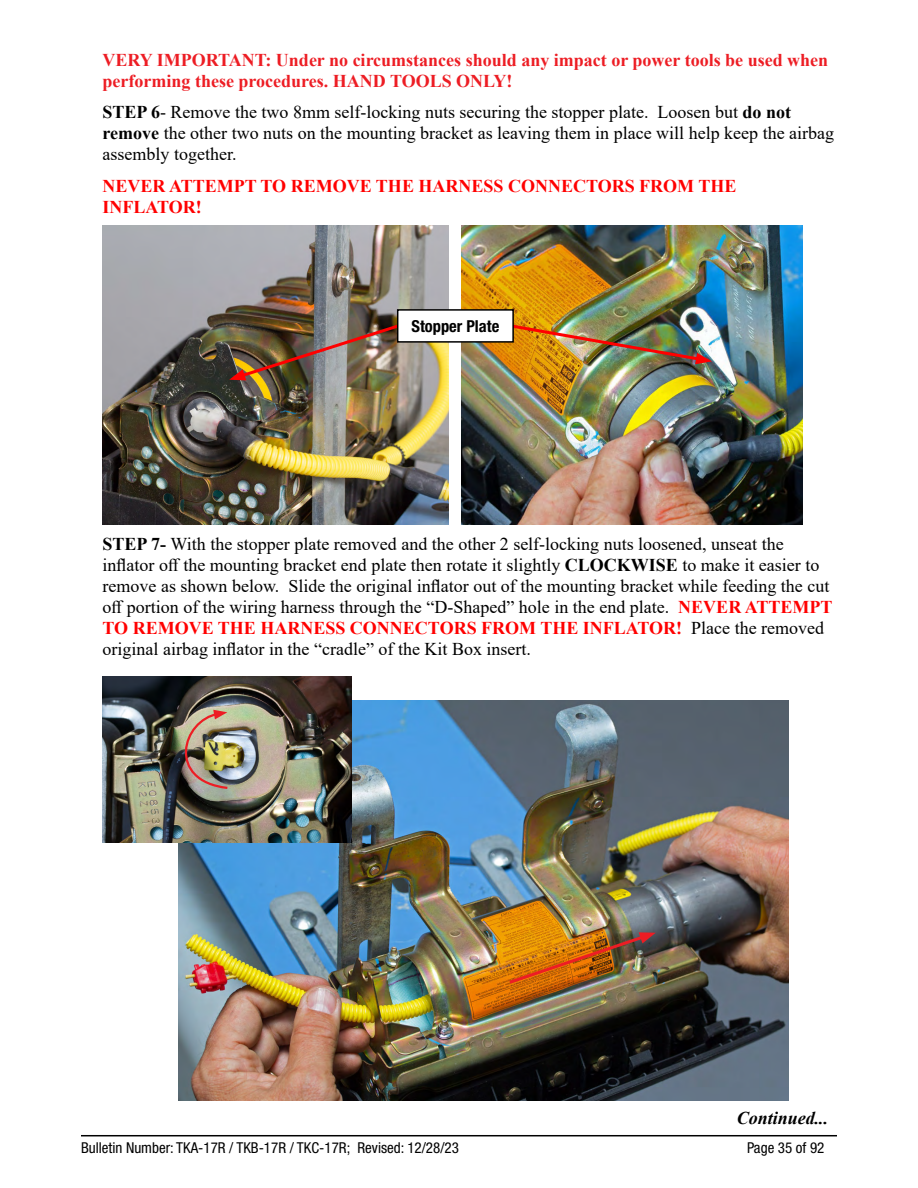
<style>
.page{position:relative;width:918px;height:1188px;background:#fff}
.page>*{position:absolute;margin:0;border:0;box-sizing:border-box;transform-origin:0 0}
.t1{font:18px/21px "Times New Roman";color:#000}
.t2{font:700 18px/21px "Times New Roman";color:#ed1d24}
.t3{font:700 18px/21px "Times New Roman";color:#f00}
.t4{font:italic 700 18px "Times New Roman";color:#000}
.t5{font:700 condensed 16.5px "Helvetica Neue LT Std";color:#000}
.t6{font:condensed 15px "Helvetica Neue LT Std";color:#000}
.s1{font-weight:700}
.s2{font-weight:700;color:#f00}
</style>
<div class="page">
<hr style="left:81px;top:1135px;width:756px;height:1px;background:#000">
<img style="left:103px;top:225px;width:345px;height:300px">
<img style="left:461px;top:225px;width:342px;height:300px">
<img style="left:229px;top:315px;width:195px;height:65px">
<img style="left:488px;top:319px;width:224px;height:45px">
<div style="left:398px;top:310px;width:115px;height:32px;background:#fff"></div>
<div style="left:397px;top:309px;width:117px;height:34px;border:2px solid #000"></div>
<img style="left:178px;top:700px;width:610px;height:401px">
<img style="left:506px;top:932px;width:150px;height:54px">
<img style="left:103px;top:676px;width:248px;height:166px">
<img style="left:166px;top:710px;width:64px;height:80px">
<p class="t2" style="left:103px;top:48px;width:727px">VERY IMPORTANT: Under no circumstances should any impact or power tools be used when performing these procedures. HAND TOOLS ONLY!</p>
<p class="t1" style="left:103px;top:101px;width:733px"><span class="s1">STEP 6</span>- Remove the two 8mm self-locking nuts securing the stopper plate. Loosen but <span class="s1">do not remove</span> the other two nuts on the mounting bracket as leaving them in place will help keep the airbag assembly together.</p>
<p class="t3" style="left:103px;top:175px;width:635px">NEVER ATTEMPT TO REMOVE THE HARNESS CONNECTORS FROM THE<br>INFLATOR!</p>
<p class="t5" style="left:411px;top:316px;width:89px">Stopper Plate</p>
<p class="t1" style="left:103px;top:533px;width:731px"><span class="s1">STEP 7-</span> With the stopper plate removed and the other 2 self-locking nuts loosened, unseat the inflator off the mounting bracket end plate then rotate it slightly <span class="s1">CLOCKWISE</span> to make it easier to remove as shown below. Slide the original inflator out of the mounting bracket while feeding the cut off portion of the wiring harness through the “D-Shaped” hole in the end plate. <span class="s2">NEVER ATTEMPT TO REMOVE THE HARNESS CONNECTORS FROM THE INFLATOR!</span> Place the removed original airbag inflator in the “cradle” of the Kit Box insert.</p>
<p class="t4" style="left:737px;top:1105px;width:93px">Continued...</p>
<p class="t6" style="left:81px;top:1138px;width:379px">Bulletin Number: TKA-17R / TKB-17R / TKC-17R; Revised: 12/28/23</p>
<p class="t6" style="left:747px;top:1138px;width:79px">Page 35 of 92</p>
</div>
